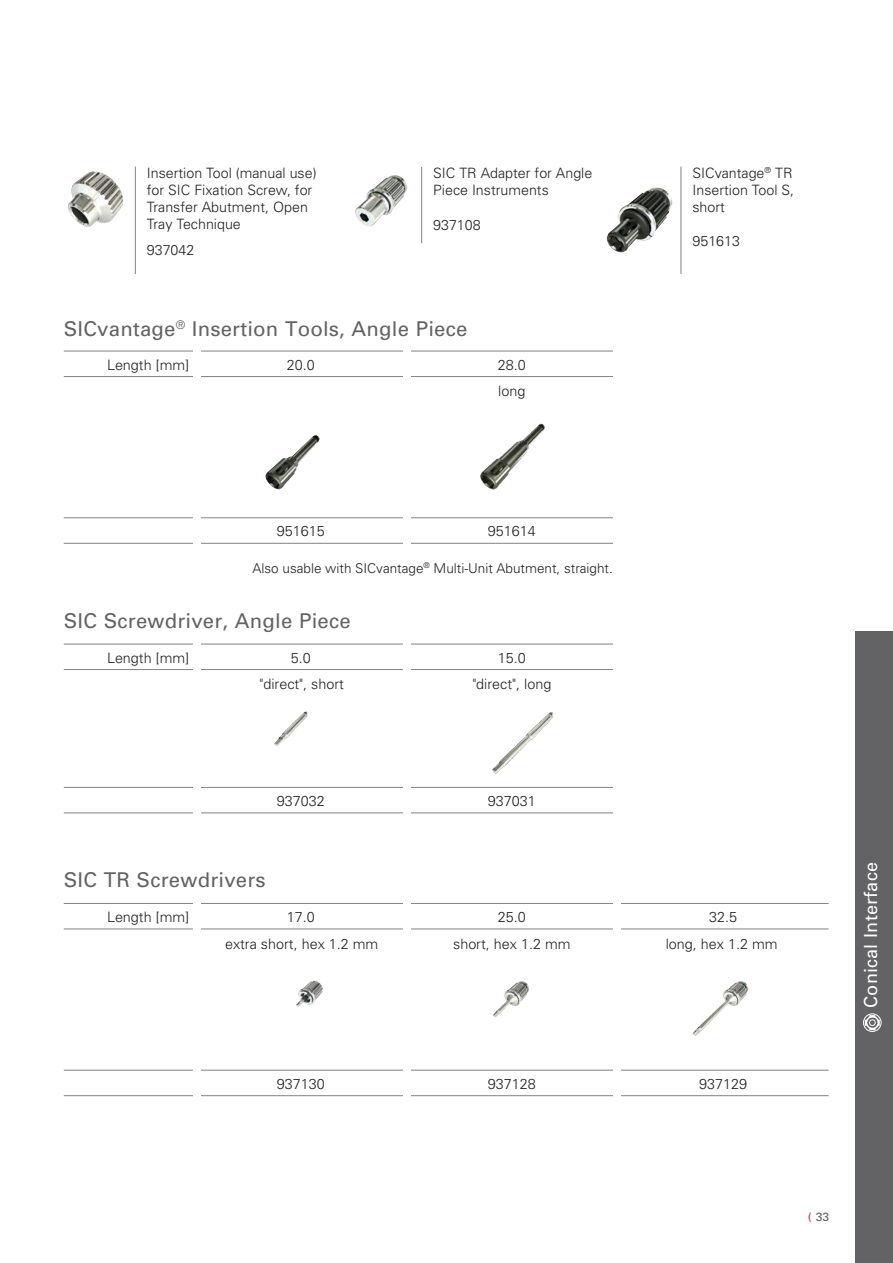
<style>
.page{position:relative;width:893px;height:1263px;background:#fff}
.page>*{position:absolute;margin:0;border:0;box-sizing:border-box;transform-origin:0 0}
.t1{font:20.4px "Univers";letter-spacing:.01em;color:#636366}
.t2{font:18px "Univers";letter-spacing:.01em;color:#fff}
.t3{font:300 14.4px "Univers";color:#231f20}
.t4{font:300 14.25px/17.1px "Univers";color:#231f20}
.t5{font:300 13.5px "Univers";color:#231f20}
.t6{font:12px "Univers";color:#636366}
.s1{color:#ed1a3a}
</style>
<div class="page">
<img style="left:606px;top:187px;width:67px;height:66px">
<img style="left:68px;top:171px;width:56px;height:56px">
<img style="left:355px;top:175px;width:52px;height:52px">
<img style="left:480px;top:423px;width:65px;height:67px">
<img style="left:265px;top:435px;width:55px;height:55px">
<img style="left:274px;top:711px;width:34px;height:36px">
<img style="left:492px;top:712px;width:62px;height:62px">
<img style="left:493px;top:981px;width:36px;height:36px">
<img style="left:693px;top:981px;width:56px;height:55px">
<img style="left:296px;top:980px;width:27px;height:27px">
<div style="left:856px;top:631px;width:37px;height:632px;background:#636366"></div>
<hr style="left:681px;top:167px;width:1px;height:107px;background:#808285">
<hr style="left:64px;top:351px;width:131px;height:1px;background:#808285">
<hr style="left:195px;top:351px;width:211px;height:1px;background:#808285">
<hr style="left:406px;top:351px;width:212px;height:1px;background:#808285">
<hr style="left:64px;top:376px;width:131px;height:1px;background:#808285">
<hr style="left:195px;top:376px;width:211px;height:1px;background:#808285">
<hr style="left:406px;top:376px;width:212px;height:1px;background:#808285">
<hr style="left:64px;top:517px;width:131px;height:1px;background:#808285">
<hr style="left:195px;top:517px;width:211px;height:1px;background:#808285">
<hr style="left:406px;top:517px;width:212px;height:1px;background:#808285">
<hr style="left:64px;top:543px;width:131px;height:1px;background:#808285">
<hr style="left:195px;top:543px;width:211px;height:1px;background:#808285">
<hr style="left:406px;top:543px;width:212px;height:1px;background:#808285">
<div style="left:193px;top:342px;width:8px;height:216px;background:#fff"></div>
<div style="left:403px;top:342px;width:8px;height:216px;background:#fff"></div>
<div style="left:613px;top:342px;width:8px;height:216px;background:#fff"></div>
<hr style="left:135px;top:167px;width:1px;height:107px;background:#808285">
<hr style="left:64px;top:644px;width:131px;height:1px;background:#808285">
<hr style="left:195px;top:644px;width:211px;height:1px;background:#808285">
<hr style="left:406px;top:644px;width:212px;height:1px;background:#808285">
<hr style="left:64px;top:669px;width:131px;height:1px;background:#808285">
<hr style="left:195px;top:669px;width:211px;height:1px;background:#808285">
<hr style="left:406px;top:669px;width:212px;height:1px;background:#808285">
<hr style="left:64px;top:787px;width:131px;height:1px;background:#808285">
<hr style="left:195px;top:787px;width:211px;height:1px;background:#808285">
<hr style="left:406px;top:787px;width:212px;height:1px;background:#808285">
<hr style="left:64px;top:812px;width:131px;height:1px;background:#808285">
<hr style="left:195px;top:812px;width:211px;height:1px;background:#808285">
<hr style="left:406px;top:812px;width:212px;height:1px;background:#808285">
<div style="left:193px;top:635px;width:8px;height:199px;background:#fff"></div>
<div style="left:403px;top:635px;width:8px;height:199px;background:#fff"></div>
<div style="left:613px;top:635px;width:8px;height:199px;background:#fff"></div>
<hr style="left:64px;top:903px;width:131px;height:1px;background:#808285">
<hr style="left:195px;top:903px;width:211px;height:1px;background:#808285">
<hr style="left:406px;top:903px;width:211px;height:1px;background:#808285">
<hr style="left:617px;top:903px;width:212px;height:1px;background:#808285">
<hr style="left:64px;top:929px;width:131px;height:1px;background:#808285">
<hr style="left:195px;top:929px;width:211px;height:1px;background:#808285">
<hr style="left:406px;top:929px;width:211px;height:1px;background:#808285">
<hr style="left:617px;top:929px;width:212px;height:1px;background:#808285">
<hr style="left:64px;top:1070px;width:131px;height:1px;background:#808285">
<hr style="left:195px;top:1070px;width:211px;height:1px;background:#808285">
<hr style="left:406px;top:1070px;width:211px;height:1px;background:#808285">
<hr style="left:617px;top:1070px;width:212px;height:1px;background:#808285">
<hr style="left:64px;top:1095px;width:131px;height:1px;background:#808285">
<hr style="left:195px;top:1095px;width:211px;height:1px;background:#808285">
<hr style="left:406px;top:1095px;width:211px;height:1px;background:#808285">
<hr style="left:617px;top:1095px;width:212px;height:1px;background:#808285">
<div style="left:193px;top:895px;width:8px;height:206px;background:#fff"></div>
<div style="left:403px;top:895px;width:8px;height:206px;background:#fff"></div>
<div style="left:613px;top:895px;width:8px;height:206px;background:#fff"></div>
<hr style="left:421px;top:167px;width:1px;height:76px;background:#808285">
<svg style="left:865px;top:1015px;width:15px;height:15px"></svg>
<div style="left:869px;top:1019px;width:6px;height:7px;border:1px solid #fff;border-radius:50%"></div>
<div style="left:863px;top:1013px;width:18px;height:19px;border:1px solid #fff;border-radius:50%"></div>
<p class="t4" style="left:147px;top:164px;width:171px">Insertion Tool (manual use)</p>
<p class="t4" style="left:147px;top:181px;width:167px">for SIC Fixation Screw, for<br>Transfer Abutment, Open<br>Tray Technique</p>
<p class="t4" style="left:147px;top:242px;width:49px">937042</p>
<p class="t4" style="left:433px;top:165px;width:161px">SIC TR Adapter for Angle<br>Piece Instruments</p>
<p class="t4" style="left:433px;top:216px;width:49px">937108</p>
<p class="t1" style="left:64px;top:316px;width:405px">SICvantage<sup>®</sup> Insertion Tools, Angle Piece</p>
<p class="t3" style="left:107px;top:356px;width:84px">Length [mm]</p>
<p class="t3" style="left:287px;top:356px;width:29px">20.0</p>
<p class="t3" style="left:498px;top:356px;width:29px">28.0</p>
<p class="t3" style="left:498px;top:383px;width:29px">long</p>
<p class="t4" style="left:692px;top:164px;width:103px;text-align:justify">SICvantage<sup>®</sup> TR Insertion Tool S, short</p>
<p class="t4" style="left:692px;top:233px;width:49px">951613</p>
<p class="t3" style="left:277px;top:522px;width:49px">951615</p>
<p class="t3" style="left:488px;top:522px;width:49px">951614</p>
<p class="t5" style="left:252px;top:560px;width:362px">Also usable with SICvantage<sup>®</sup> Multi-Unit Abutment, straight.</p>
<p class="t1" style="left:64px;top:608px;width:289px">SIC Screwdriver, Angle Piece</p>
<p class="t3" style="left:107px;top:649px;width:84px">Length [mm]</p>
<p class="t3" style="left:291px;top:649px;width:21px">5.0</p>
<p class="t3" style="left:498px;top:649px;width:29px">15.0</p>
<p class="t3" style="left:259px;top:676px;width:86px">"direct", short</p>
<p class="t3" style="left:472px;top:676px;width:81px">"direct", long</p>
<p class="t3" style="left:277px;top:792px;width:49px">937032</p>
<p class="t3" style="left:488px;top:792px;width:49px">937031</p>
<p class="t1" style="left:64px;top:868px;width:203px">SIC TR Screwdrivers</p>
<p class="t3" style="left:107px;top:908px;width:84px">Length [mm]</p>
<p class="t3" style="left:287px;top:908px;width:29px">17.0</p>
<p class="t3" style="left:498px;top:908px;width:29px">25.0</p>
<p class="t3" style="left:709px;top:908px;width:29px">32.5</p>
<p class="t3" style="left:225px;top:935px;width:155px">extra short, hex 1.2 mm</p>
<p class="t3" style="left:453px;top:935px;width:119px">short, hex 1.2 mm</p>
<p class="t3" style="left:666px;top:935px;width:113px">long, hex 1.2 mm</p>
<p class="t3" style="left:277px;top:1075px;width:49px">937130</p>
<p class="t3" style="left:488px;top:1075px;width:49px">937128</p>
<p class="t3" style="left:699px;top:1075px;width:49px">937129</p>
<p class="t2" style="left:860px;top:1008px;width:147px;rotate:-90deg">Conical Interface</p>
<p class="t6" style="left:808px;top:1210px;width:23px"><span class="s1">(</span> 33</p>
</div>
